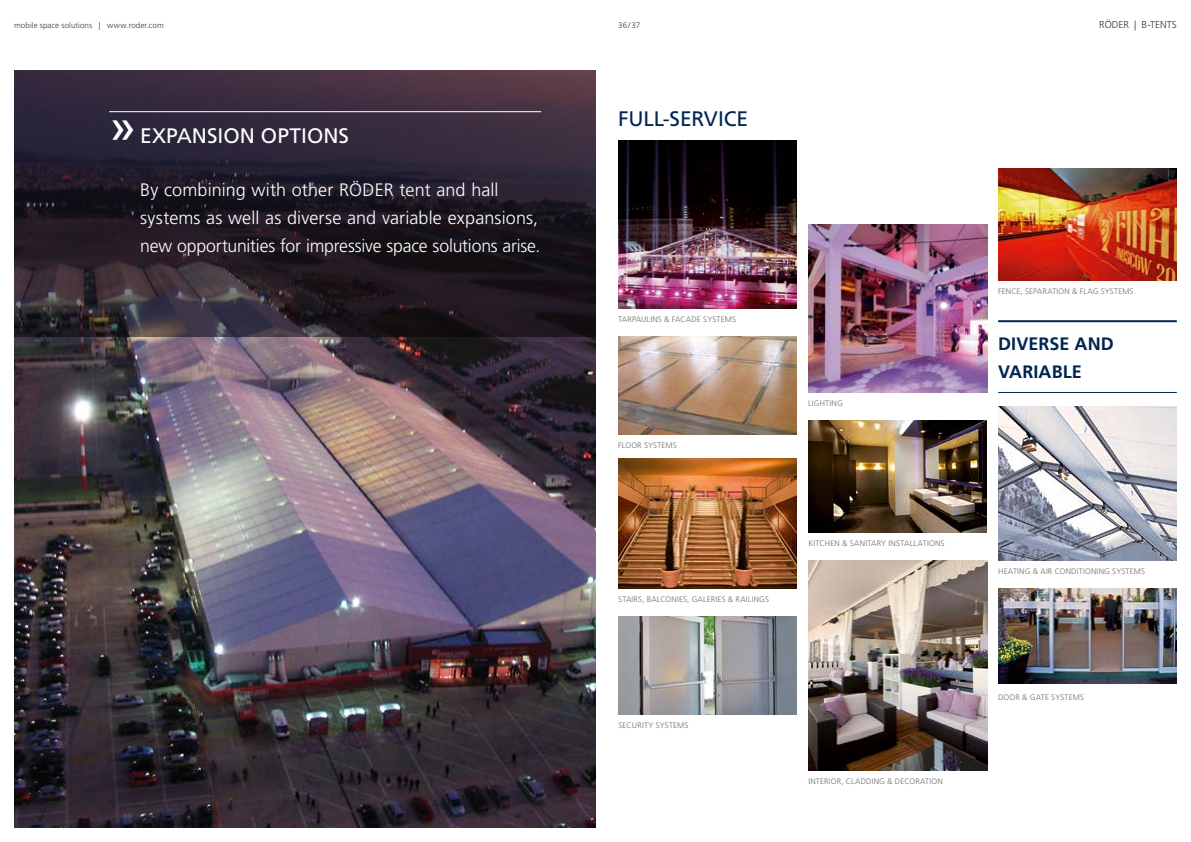
<style>
.page{position:relative;width:1191px;height:842px;background:#fff}
.page>*{position:absolute;margin:0;border:0;box-sizing:border-box;transform-origin:0 0}
.t1{font:48px "Frutiger LT Pro";color:#fff}
.t2{font:21px "Frutiger LT Pro";color:#fff}
.t3{font:21px "Frutiger LT Pro";letter-spacing:-.005em;color:#002550}
.t4{font:300 18px/28px "Frutiger LT Pro";color:#fff}
.t5{font:700 18px/28px "Frutiger LT Pro";letter-spacing:.005em;color:#002550}
.t6{font:300 10px "Frutiger LT Pro";color:#3a3a39}
.t7{font:300 8px "Frutiger LT Pro";letter-spacing:.025em;color:#6e6e6e}
.t8{font:300 8px "Frutiger LT Pro";letter-spacing:.01em;color:#3a3a39}
</style>
<div class="page">
<img style="left:14px;top:336px;width:581px;height:492px">
<svg style="left:14px;top:70px;width:581px;height:266px;background:#2b222e"></svg>
<hr style="left:109px;top:111px;width:432px;height:1px;background:#fff">
<hr style="left:998px;top:320px;width:178px;height:2px;background:#002550">
<hr style="left:998px;top:392px;width:178px;height:1px;background:#002550">
<img style="left:808px;top:224px;width:179px;height:168px">
<img style="left:618px;top:140px;width:179px;height:168px">
<img style="left:998px;top:588px;width:178px;height:96px">
<img style="left:618px;top:336px;width:179px;height:98px">
<img style="left:618px;top:458px;width:179px;height:130px">
<img style="left:998px;top:168px;width:178px;height:112px">
<img style="left:808px;top:560px;width:179px;height:210px">
<img style="left:808px;top:420px;width:178px;height:112px">
<img style="left:998px;top:406px;width:178px;height:154px">
<img style="left:618px;top:617px;width:179px;height:97px">
<p class="t8" style="left:14px;top:21px;width:151px">mobile space solutions | www.roder.com</p>
<p class="t8" style="left:618px;top:21px;width:24px">36/37</p>
<p class="t6" style="left:1099px;top:19px;width:79px">RÖDER | B-TENTS</p>
<h1 class="t1" style="left:109px;top:98px;width:28px">»</h1>
<h2 class="t2" style="left:140px;top:124px;width:210px">EXPANSION OPTIONS</h2>
<h3 class="t4" style="left:140px;top:176px;width:402px">By combining with other RÖDER tent and hall systems as well as diverse and variable expansions, new opportunities for impressive space solutions arise.</h3>
<h2 class="t3" style="left:618px;top:107px;width:132px">FULL-SERVICE</h2>
<p class="t7" style="left:618px;top:315px;width:119px">TARPAULINS &amp; FACADE SYSTEMS</p>
<p class="t7" style="left:618px;top:441px;width:60px">FLOOR SYSTEMS</p>
<p class="t7" style="left:618px;top:595px;width:152px">STAIRS, BALCONIES, GALERIES &amp; RAILINGS</p>
<p class="t7" style="left:808px;top:399px;width:36px">LIGHTING</p>
<p class="t7" style="left:808px;top:539px;width:138px">KITCHEN &amp; SANITARY INSTALLATIONS</p>
<p class="t7" style="left:618px;top:721px;width:71px">SECURITY SYSTEMS</p>
<p class="t7" style="left:808px;top:777px;width:136px">INTERIOR, CLADDING &amp; DECORATION</p>
<p class="t7" style="left:998px;top:287px;width:137px">FENCE, SEPARATION &amp; FLAG SYSTEMS</p>
<h3 class="t5" style="left:998px;top:330px;width:117px">DIVERSE AND<br>VARIABLE</h3>
<p class="t7" style="left:998px;top:567px;width:148px">HEATING &amp; AIR CONDITIONING SYSTEMS</p>
<p class="t7" style="left:998px;top:693px;width:87px">DOOR &amp; GATE SYSTEMS</p>
</div>
